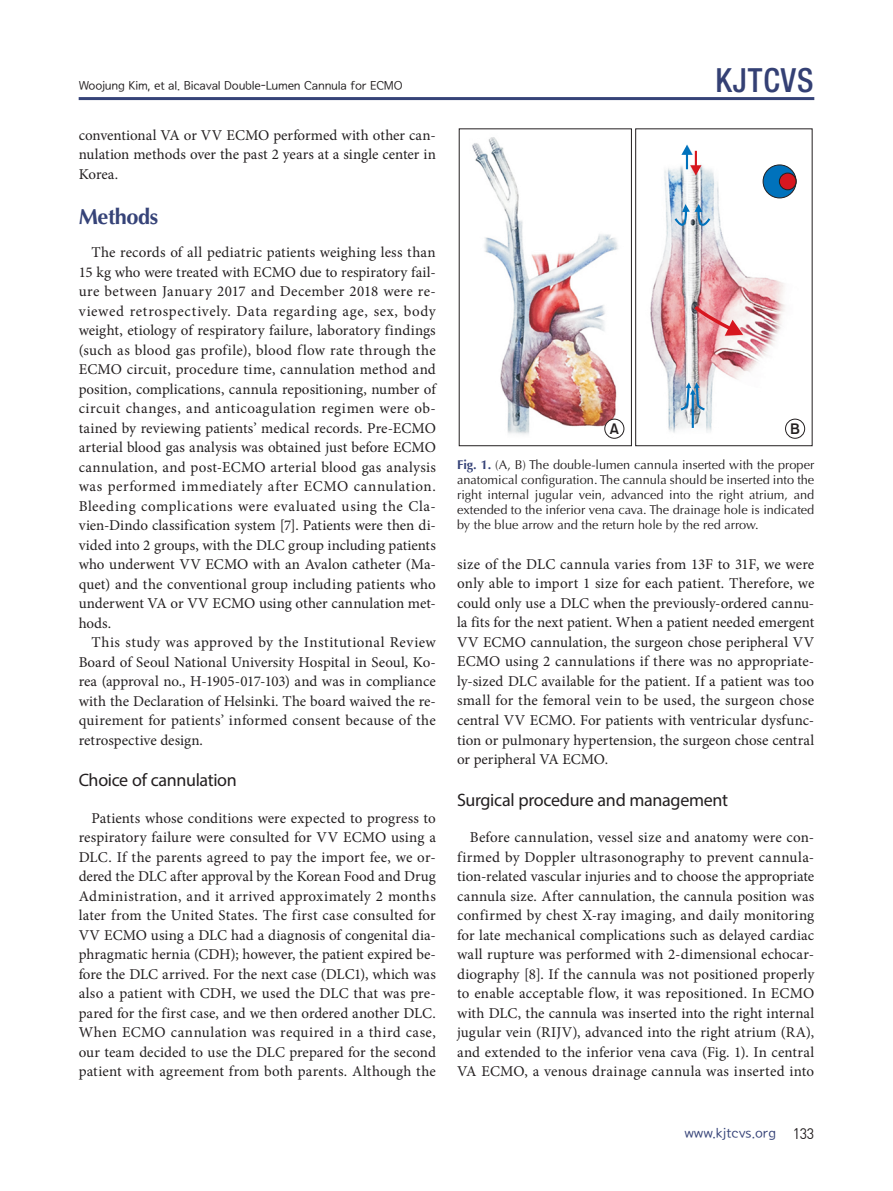
<style>
.page{position:relative;width:893px;height:1191px;background:#fff}
.page>*{position:absolute;margin:0;border:0;box-sizing:border-box;transform-origin:0 0}
.t1{font:500 condensed 33.3px "Helvetica Neue LT Std";letter-spacing:.03em;color:#344074;scale:.95 1}
.t2{font:700 21.75px "Optima LT Std";letter-spacing:-.02em;color:#364378}
.t3{font:18px "Myriad Pro";letter-spacing:-.02em;color:#231f20}
.t4{font:15px/19.5px "Minion Pro";letter-spacing:.005em;color:#231f20;text-align:justify}
.t5{font:15px "Dinreg";color:#231f20;scale:.95 1}
.t6{font:15px "Gothic 725 BT Bold A";color:#231f20}
.t7{font:13.5px "Seoul Namsan M";color:#364378}
.t8{font:12.75px/15px "Optima LT Std";color:#231f20;text-align:justify}
.t9{font:12px "Seoul Namsan M";letter-spacing:-.02em;color:#231f20}
.s1{font-weight:700;color:#364378}
</style>
<div class="page">
<hr style="left:79px;top:97px;width:735px;height:3px;background:#364378">
<img style="left:650px;top:144px;width:156px;height:295px">
<div style="left:763px;top:165px;width:33px;height:33px;background:#0072bc;border-radius:50%"></div>
<div style="left:763px;top:164px;width:33px;height:34px;border:1px solid #231f20;border-radius:50%"></div>
<div style="left:635px;top:129px;width:177px;height:317px;border:1px solid #231f20"></div>
<img style="left:472px;top:137px;width:153px;height:302px">
<div style="left:605px;top:419px;width:19px;height:19px;background:#fff;border-radius:50%"></div>
<div style="left:604px;top:419px;width:20px;height:19px;border:1px solid #231f20;border-radius:50%"></div>
<div style="left:785px;top:419px;width:20px;height:19px;background:#fff;border-radius:50%"></div>
<div style="left:785px;top:419px;width:20px;height:19px;border:1px solid #231f20;border-radius:50%"></div>
<div style="left:459px;top:129px;width:173px;height:317px;border:1px solid #231f20"></div>
<div style="left:779px;top:173px;width:17px;height:17px;background:#d7171f;border-radius:50%"></div>
<div style="left:779px;top:173px;width:17px;height:17px;border:1px solid #231f20;border-radius:50%"></div>
<svg style="left:681px;top:145px;width:20px;height:30px"></svg>
<svg style="left:675px;top:204px;width:35px;height:26px"></svg>
<svg style="left:694px;top:306px;width:49px;height:30px"></svg>
<svg style="left:681px;top:382px;width:24px;height:46px"></svg>
<p class="t9" style="left:79px;top:80px;width:325px">Woojung Kim, et al. Bicaval Double-Lumen Cannula for ECMO</p>
<p class="t4" style="left:79px;top:125px;width:359px">conventional VA or VV ECMO performed with other can&shy;nulation methods over the past 2 years at a single center in Korea.</p>
<h2 class="t2" style="left:79px;top:204px;width:81px">Methods</h2>
<p class="t4" style="left:79px;top:242px;width:359px;text-indent:13px">The records of all pediatric patients weighing less than 15 kg who were treated with ECMO due to respiratory fail&shy;ure between January 2017 and December 2018 were re&shy;viewed retrospectively. Data regarding age, sex, body weight, etiology of respiratory failure, laboratory findings (such as blood gas profile), blood flow rate through the ECMO circuit, procedure time, cannulation method and position, complications, cannula repositioning, number of circuit changes, and anticoagulation regimen were ob&shy;tained by reviewing patients’ medical records. Pre-ECMO arterial blood gas analysis was obtained just before ECMO cannulation, and post-ECMO arterial blood gas analysis was performed immediately after ECMO cannulation.<br>Bleeding complications were evaluated using the Cla&shy;vien-Dindo classification system [7]. Patients were then di&shy;vided into 2 groups, with the DLC group including patients who underwent VV ECMO with an Avalon catheter (Ma&shy;quet) and the conventional group including patients who underwent VA or VV ECMO using other cannulation met&shy;hods.</p>
<p class="t4" style="left:79px;top:632px;width:359px;text-indent:13px">This study was approved by the Institutional Review Board of Seoul National University Hospital in Seoul, Ko&shy;rea (approval no., H-1905-017-103) and was in compliance with the Declaration of Helsinki. The board waived the re&shy;quirement for patients’ informed consent because of the retrospective design.</p>
<p class="t3" style="left:79px;top:769px;width:160px">Choice of cannulation</p>
<p class="t4" style="left:79px;top:808px;width:359px;text-indent:13px">Patients whose conditions were expected to progress to respiratory failure were consulted for VV ECMO using a DLC. If the parents agreed to pay the import fee, we or&shy;dered the DLC after approval by the Korean Food and Drug Administration, and it arrived approximately 2 months later from the United States. The first case consulted for VV ECMO using a DLC had a diagnosis of congenital dia&shy;phragmatic hernia (CDH); however, the patient expired be&shy;fore the DLC arrived. For the next case (DLC1), which was also a patient with CDH, we used the DLC that was pre&shy;pared for the first case, and we then ordered another DLC.<br>When ECMO cannulation was required in a third case, our team decided to use the DLC prepared for the second patient with agreement from both parents. Although the</p>
<h1 class="t1" style="left:716px;top:60px;width:105px">KJTCVS</h1>
<p class="t6" style="left:610px;top:420px;width:11px">A</p>
<p class="t6" style="left:790px;top:420px;width:11px">B</p>
<p class="t8" style="left:457px;top:458px;width:359px"><span class="s1">Fig. 1.</span> (A, B) The double-lumen cannula inserted with the proper anatomical configuration. The cannula should be inserted into the right internal jugular vein, advanced into the right atrium, and extended to the inferior vena cava. The drainage hole is indicated by the blue arrow and the return hole by the red arrow.</p>
<p class="t4" style="left:457px;top:554px;width:359px">size of the DLC cannula varies from 13F to 31F, we were only able to import 1 size for each patient. Therefore, we could only use a DLC when the previously-ordered cannu&shy;la fits for the next patient. When a patient needed emergent VV ECMO cannulation, the surgeon chose peripheral VV ECMO using 2 cannulations if there was no appropriate&shy;ly-sized DLC available for the patient. If a patient was too small for the femoral vein to be used, the surgeon chose central VV ECMO. For patients with ventricular dysfunc&shy;tion or pulmonary hypertension, the surgeon chose central or peripheral VA ECMO.</p>
<p class="t3" style="left:457px;top:788px;width:272px">Surgical procedure and management</p>
<p class="t4" style="left:457px;top:827px;width:359px;text-indent:13px">Before cannulation, vessel size and anatomy were con&shy;firmed by Doppler ultrasonography to prevent cannula&shy;tion-related vascular injuries and to choose the appropriate cannula size. After cannulation, the cannula position was confirmed by chest X-ray imaging, and daily monitoring for late mechanical complications such as delayed cardiac wall rupture was performed with 2-dimensional echocar&shy;diography [8]. If the cannula was not positioned properly to enable acceptable flow, it was repositioned. In ECMO with DLC, the cannula was inserted into the right internal jugular vein (RIJV), advanced into the right atrium (RA), and extended to the inferior vena cava (Fig. 1). In central VA ECMO, a venous drainage cannula was inserted into</p>
<p class="t7" style="left:684px;top:1126px;width:93px">www.kjtcvs.org</p>
<p class="t5" style="left:793px;top:1124px;width:24px">133</p>
</div>
